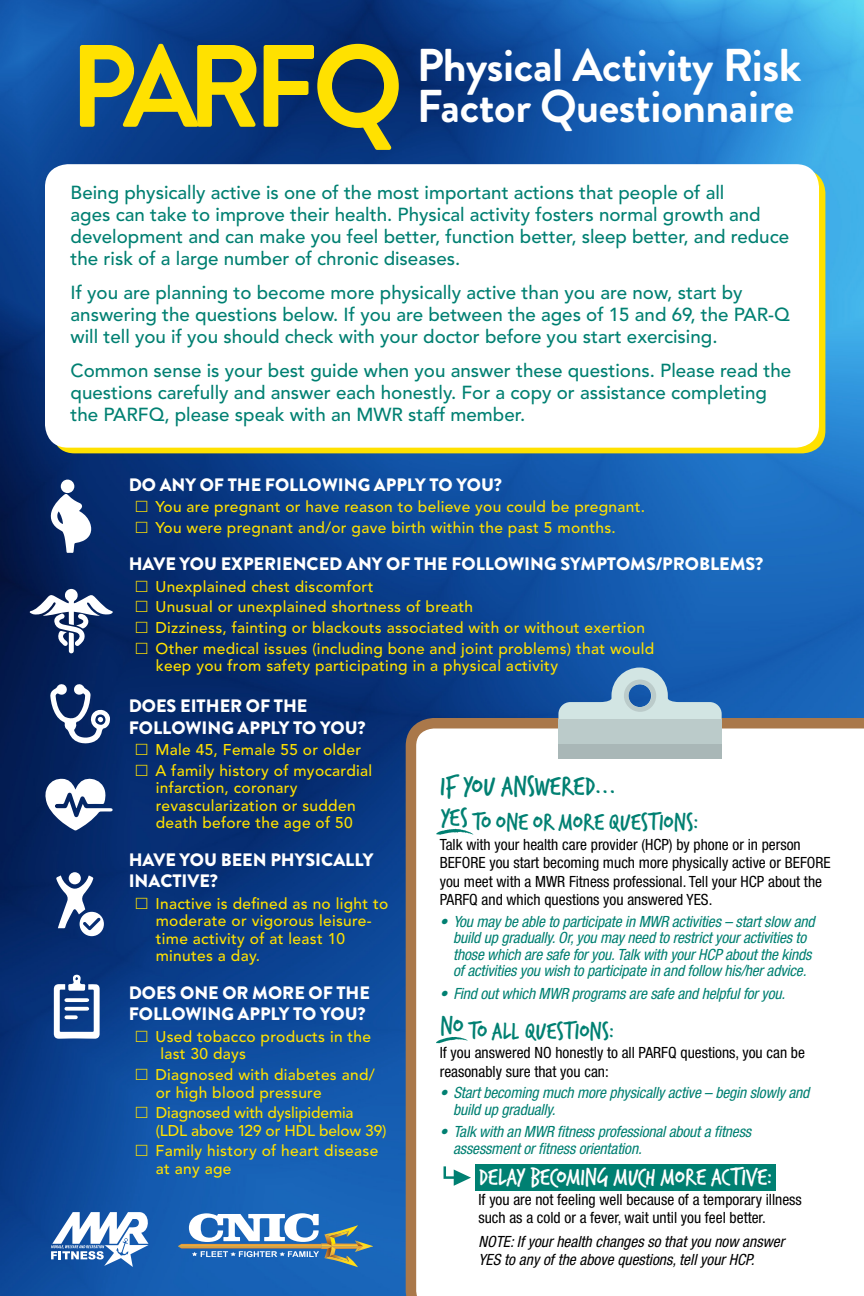
<style>
.page{position:relative;width:864px;height:1296px;background:#fff}
.page>*{position:absolute;margin:0;border:0;box-sizing:border-box;transform-origin:0 0}
.t1{font:700 116.85px "Brandon Grotesque";letter-spacing:-.09em;color:#ffe100}
.t2{font:700 46px "Brandon Grotesque";letter-spacing:-.01em;color:#fff}
.t3{font:29.4px "Verveine";letter-spacing:-.02em;color:#008072}
.t4{font:26px "Verveine";letter-spacing:-.02em;color:#008072}
.t5{font:26px "Verveine";letter-spacing:-.02em;color:#fff}
.t6{font:500 18.75px/21.9px "Avenir LT Std";color:#008072}
.t7{font:900 18px/21.6px "Brandon Grotesque";color:#fff}
.t8{font:500 15.5px/17.5px "Avenir LT Std";letter-spacing:.02em;color:#ffe100}
.t9{font:italic condensed 15.5px/16.5px "Helvetica Neue LT Std";letter-spacing:-.01em;color:#008072}
.t10{font:condensed 15.5px/18.6px "Helvetica Neue LT Std";color:#000}
.t11{font:italic condensed 15.5px/18.6px "Helvetica Neue LT Std";color:#000}
.t12{font:500 15.5px/17.5px "Avenir LT Std";letter-spacing:-.01em;color:#ffe100}
</style>
<div class="page">
<img style="left:0;top:0;width:864px;height:1296px">
<svg style="left:49px;top:493px;width:44px;height:60px"></svg>
<div style="left:61px;top:480px;width:13px;height:13px;background:#fff;border-radius:50%"></div>
<svg style="left:45px;top:778px;width:68px;height:53px"></svg>
<svg style="left:56px;top:875px;width:48px;height:61px"></svg>
<div style="left:69px;top:872px;width:12px;height:12px;background:#fff;border-radius:50%"></div>
<svg style="left:50px;top:683px;width:60px;height:61px"></svg>
<svg style="left:29px;top:589px;width:84px;height:64px"></svg>
<svg style="left:54px;top:975px;width:46px;height:64px"></svg>
<div style="left:52px;top:170px;width:773px;height:283px;background:#ffe100;border-radius:23px"></div>
<svg style="left:406px;top:718px;width:458px;height:578px"></svg>
<div style="left:558px;top:719px;width:164px;height:27px;background:#bbcbca"></div>
<div style="left:558px;top:744px;width:164px;height:15px;background:#a9b7b7"></div>
<svg style="left:558px;top:668px;width:164px;height:51px;background:#6b97c3"></svg>
<div style="left:45px;top:164px;width:774px;height:284px;background:#fff;border-radius:23px"></div>
<svg style="left:436px;top:828px;width:39px;height:7px"></svg>
<svg style="left:436px;top:1036px;width:33px;height:7px"></svg>
<div style="left:475px;top:1164px;width:301px;height:27px;background:#008072"></div>
<svg style="left:442px;top:1164px;width:29px;height:22px"></svg>
<svg style="left:178px;top:1213px;width:195px;height:54px"></svg>
<svg style="left:51px;top:1212px;width:98px;height:55px"></svg>
<svg style="left:136px;top:501px;width:11px;height:11px"></svg>
<svg style="left:136px;top:521px;width:11px;height:12px"></svg>
<svg style="left:136px;top:580px;width:11px;height:12px"></svg>
<svg style="left:136px;top:601px;width:11px;height:11px"></svg>
<svg style="left:136px;top:622px;width:11px;height:11px"></svg>
<svg style="left:136px;top:642px;width:11px;height:12px"></svg>
<svg style="left:136px;top:744px;width:11px;height:11px"></svg>
<svg style="left:136px;top:765px;width:11px;height:11px"></svg>
<svg style="left:136px;top:898px;width:11px;height:11px"></svg>
<svg style="left:136px;top:1031px;width:11px;height:11px"></svg>
<svg style="left:136px;top:1069px;width:11px;height:11px"></svg>
<svg style="left:136px;top:1107px;width:11px;height:11px"></svg>
<svg style="left:136px;top:1145px;width:11px;height:11px"></svg>
<h1 class="t1" style="left:70px;top:5px;width:335px">PARFQ</h1>
<h2 class="t2" style="left:417px;top:33px;width:386px">Physical Activity Risk</h2>
<h2 class="t2" style="left:417px;top:74px;width:379px">Factor Questionnaire</h2>
<p class="t6" style="left:71px;top:182px;width:720px">Being physically active is one of the most important actions that people of all<br>ages can take to improve their health. Physical activity fosters normal growth and development and can make you feel better, function better, sleep better, and reduce the risk of a large number of chronic diseases.</p>
<p class="t6" style="left:71px;top:282px;width:721px">If you are planning to become more physically active than you are now, start by answering the questions below. If you are between the ages of 15 and 69, the PAR-Q will tell you if you should check with your doctor before you start exercising.</p>
<p class="t6" style="left:71px;top:360px;width:722px">Common sense is your best guide when you answer these questions. Please read the questions carefully and answer each honestly. For a copy or assistance completing the PARFQ, please speak with an MWR staff member.</p>
<p class="t7" style="left:129px;top:474px;width:375px">DO ANY OF THE FOLLOWING APPLY TO YOU?</p>
<p class="t8" style="left:155px;top:497px;width:491px;line-height:20.6px">You are pregnant or have reason to believe you could be pregnant.<br>You were pregnant and/or gave birth within the past 5 months.</p>
<p class="t7" style="left:129px;top:553px;width:636px">HAVE YOU EXPERIENCED ANY OF THE FOLLOWING SYMPTOMS/PROBLEMS?</p>
<p class="t8" style="left:155px;top:576px;width:500px;line-height:20.6px">Unexplained chest discomfort<br>Unusual or unexplained shortness of breath<br>Dizziness, fainting or blackouts associated with or without exertion Other medical issues (including bone and joint problems) that would</p>
<p class="t8" style="left:156px;top:657px;width:404px">keep you from safety participating in a physical activity</p>
<p class="t7" style="left:129px;top:695px;width:239px">DOES EITHER OF THE<br>FOLLOWING APPLY TO YOU?</p>
<p class="t8" style="left:155px;top:740px;width:218px;line-height:20.6px">Male 45, Female 55 or older<br>A family history of myocardial</p>
<p class="t8" style="left:156px;top:780px;width:201px">infarction, coronary revascularization or sudden death before the age of 50</p>
<p class="t7" style="left:129px;top:849px;width:246px">HAVE YOU BEEN PHYSICALLY<br>INACTIVE?</p>
<p class="t8" style="left:155px;top:895px;width:235px">Inactive is defined as no light to moderate or vigorous leisure&shy;time activity of at least 10 minutes a day.</p>
<p class="t7" style="left:129px;top:982px;width:243px">DOES ONE OR MORE OF THE<br>FOLLOWING APPLY TO YOU?</p>
<p class="t8" style="left:160px;top:1028px;width:212px;text-indent:-5px">Used tobacco products in the last 30 days</p>
<p class="t8" style="left:155px;top:1066px;width:221px">Diagnosed with diabetes and/ or high blood pressure</p>
<p class="t12" style="left:156px;top:1104px;width:232px">Diagnosed with dyslipidemia (LDL above 129 or HDL below 39)</p>
<p class="t8" style="left:155px;top:1143px;width:224px">Family history of heart disease at any age</p>
<h3 class="t3" style="left:440px;top:765px;width:178px">IF YOU ANSWERED...</h3>
<h3 class="t4" style="left:440px;top:804px;width:260px"><sup>YES</sup> TO ONE OR MORE QUESTIONS:</h3>
<p class="t10" style="left:440px;top:835px;width:392px">Talk with your health care provider (HCP) by phone or in person BEFORE you start becoming much more physically active or BEFORE you meet with a MWR Fitness professional. Tell your HCP about the PARFQ and which questions you answered YES.</p>
<p class="t9" style="left:453px;top:913px;width:363px;text-indent:-14px">• You may be able to participate in MWR activities – start slow and build up gradually. Or, you may need to restrict your activities to those which are safe for you. Talk with your HCP about the kinds of activities you wish to participate in and follow his/her advice.</p>
<p class="t9" style="left:440px;top:985px;width:347px">• Find out which MWR programs are safe and helpful for you.</p>
<h3 class="t4" style="left:440px;top:1012px;width:176px"><sup>NO</sup> TO ALL QUESTIONS:</h3>
<p class="t10" style="left:440px;top:1043px;width:367px">If you answered NO honestly to all PARFQ questions, you can be reasonably sure that you can:</p>
<p class="t9" style="left:453px;top:1085px;width:358px;text-indent:-14px">• Start becoming much more physically active – begin slowly and build up gradually.</p>
<p class="t9" style="left:453px;top:1124px;width:299px;text-indent:-14px">• Talk with an MWR fitness professional about a fitness assessment or fitness orientation.</p>
<h3 class="t5" style="left:478px;top:1159px;width:295px">DELAY BECOMING MUCH MORE ACTIVE:</h3>
<p class="t10" style="left:478px;top:1190px;width:325px">If you are not feeling well because of a temporary illness such as a cold or a fever, wait until you feel better.</p>
<p class="t11" style="left:478px;top:1232px;width:307px">NOTE: If your health changes so that you now answer<br>YES to any of the above questions, tell your HCP.</p>
</div>
